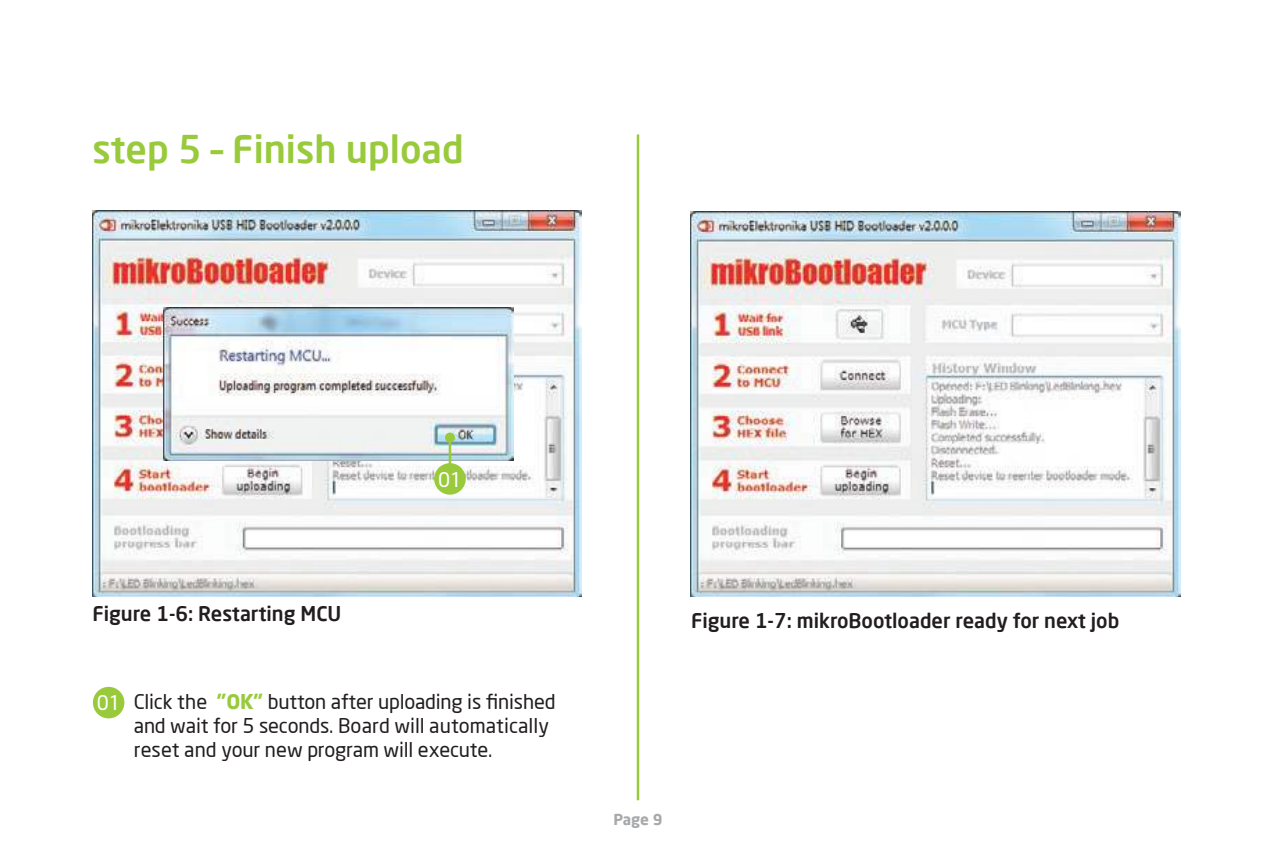
<style>
.page{position:relative;width:1276px;height:851px;background:#fff}
.page>*{position:absolute;margin:0;border:0;box-sizing:border-box;transform-origin:0 0}
.t1{font:500 37.5px "Neo Sans Pro";color:#99ca3b}
.t2{font:20px/24px "Neo Sans Pro";letter-spacing:-.01em;color:#221e1f}
.t3{font:500 20px "Neo Sans Pro";color:#221e1f}
.t4{font:20px "Neo Sans";color:#fff}
.t5{font:700 15px "Neo Sans Pro";color:#a7a9ab}
.s1{font-weight:700;color:#99ca3b}
</style>
<div class="page">
<img style="left:92px;top:211px;width:489px;height:385px">
<hr style="left:637px;top:134px;width:2px;height:666px;background:#99ca3b">
<div style="left:93px;top:686px;width:31px;height:32px;background:#99ca3b;border-radius:50%"></div>
<img style="left:691px;top:211px;width:489px;height:385px">
<img style="left:164px;top:307px;width:350px;height:154px">
<hr style="left:449px;top:437px;width:2px;height:32px;background:#99ca3b">
<div style="left:445px;top:432px;width:10px;height:10px;background:#99ca3b;border-radius:50%"></div>
<div style="left:434px;top:463px;width:32px;height:31px;background:#99ca3b;border-radius:50%"></div>
<h1 class="t1" style="left:92px;top:134px;width:373px">step 5 – Finish upload</h1>
<p class="t4" style="left:438px;top:468px;width:25px">01</p>
<p class="t3" style="left:92px;top:605px;width:250px">Figure 1-6: Restarting MCU</p>
<p class="t3" style="left:691px;top:612px;width:430px">Figure 1-7: mikroBootloader ready for next job</p>
<p class="t4" style="left:97px;top:691px;width:25px">01</p>
<p class="t2" style="left:134px;top:689px;width:423px">Click the <span class="s1">”OK”</span> button after uploading is 昀椀nished and wait for 5 seconds. Board will automatically reset and your new program will execute.</p>
<p class="t5" style="left:613px;top:812px;width:51px">Page 9</p>
</div>
